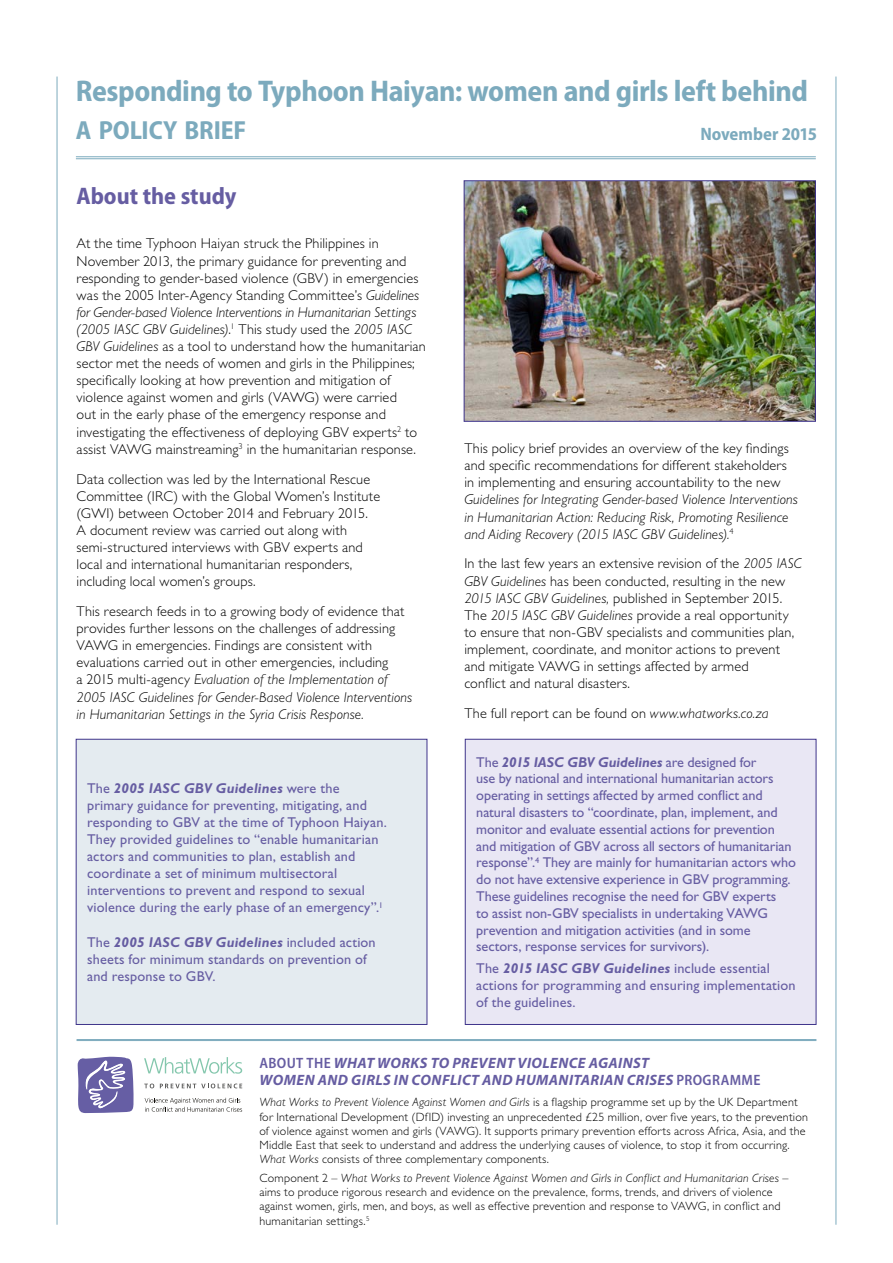
<style>
.page{position:relative;width:893px;height:1263px;background:#fff}
.page>*{position:absolute;margin:0;border:0;box-sizing:border-box;transform-origin:0 0}
.t1{font:700 semi-condensed 30px "Myriad Pro";letter-spacing:-.015em;color:#7caabd}
.t2{font:700 semi-condensed 26.25px "Myriad Pro";letter-spacing:-.005em;color:#7caabd}
.t3{font:700 semi-condensed 24px "Myriad Pro";color:#665da2}
.t4{font:700 semi-condensed 18px "Myriad Pro";letter-spacing:-.005em;color:#7caabd}
.t5{font:italic 700 15px/17.2px "Myriad Pro";letter-spacing:.025em;color:#665da2}
.t6{font:300 14.25px/17.1px "Gill Sans Std";letter-spacing:.01em;color:#000}
.t7{font:14.25px/16.8px "Gill Sans Std";color:#665da2}
.t8{font:italic 300 14.25px/17.1px "Gill Sans Std";letter-spacing:.01em;color:#000}
.t9{font:300 12px/14.2px "Gill Sans Std";letter-spacing:.02em;color:#000}
.s1{font-style:italic}
.s2{font-weight:700;font-style:italic}
.s3{font-weight:600;font-style:normal;font-stretch:semi-condensed}
</style>
<div class="page">
<div style="left:464px;top:738px;width:353px;height:287px;background:#e9e7f4"></div>
<img style="left:463px;top:180px;width:353px;height:242px">
<svg style="left:144px;top:1057px;width:98px;height:17px"></svg>
<svg style="left:144px;top:1083px;width:10px;height:5px"></svg>
<svg style="left:160px;top:1083px;width:82px;height:5px"></svg>
<svg style="left:78px;top:1057px;width:56px;height:56px;background:#847eb6"></svg>
<svg style="left:145px;top:1098px;width:97px;height:14px"></svg>
<div style="left:75px;top:738px;width:353px;height:287px;background:#e4ebf0"></div>
<hr style="left:836px;top:77px;width:1px;height:1148px;background:#7caabd">
<hr style="left:57px;top:77px;width:1px;height:1148px;background:#7caabd">
<hr style="left:77px;top:1040px;width:739px;height:1px;background:#7caabd">
<hr style="left:77px;top:1039px;width:739px;height:1px;background:#7caabd">
<hr style="left:76px;top:156px;width:740px;height:1px;background:#7caabd">
<hr style="left:76px;top:158px;width:740px;height:1px;background:#7caabd">
<h1 class="t1" style="left:76px;top:74px;width:734px">Responding to Typhoon Haiyan: women and girls left behind</h1>
<h2 class="t2" style="left:76px;top:116px;width:172px">A POLICY BRIEF</h2>
<p class="t4" style="left:700px;top:124px;width:118px">November 2015</p>
<h3 class="t3" style="left:77px;top:182px;width:161px">About the study</h3>
<p class="t6" style="left:77px;top:235px;width:351px">At the time Typhoon Haiyan struck the Philippines in November 2013, the primary guidance for preventing and responding to gender-based violence (GBV) in emergencies was the 2005 Inter-Agency Standing Committee’s <span class="s1">Guidelines for Gender-based Violence Interventions in Humanitarian Settings (2005 IASC GBV Guidelines)</span>.<sup>1</sup> This study used the <span class="s1">2005 IASC GBV Guidelines</span> as a tool to understand how the humanitarian sector met the needs of women and girls in the Philippines; specifically looking at how prevention and mitigation of violence against women and girls (VAWG) were carried<br>out in the early phase of the emergency response and investigating the effectiveness of deploying GBV experts<sup>2</sup> to assist VAWG mainstreaming<sup>3</sup> in the humanitarian response.</p>
<p class="t6" style="left:77px;top:470px;width:305px">Data collection was led by the International Rescue Committee (IRC) with the Global Women’s Institute (GWI) between October 2014 and February 2015.<br>A document review was carried out along with semi-structured interviews with GBV experts and local and international humanitarian responders, including local women’s groups.</p>
<p class="t6" style="left:77px;top:603px;width:337px">This research feeds in to a growing body of evidence that provides further lessons on the challenges of addressing VAWG in emergencies. Findings are consistent with evaluations carried out in other emergencies, including<br>a 2015 multi-agency <span class="s1">Evaluation of the Implementation of 2005 IASC Guidelines for Gender-Based Violence Interventions in Humanitarian Settings in the Syria Crisis Response.</span></p>
<p class="t7" style="left:87px;top:779px;width:301px">The <span class="s2">2005 IASC GBV Guidelines</span> were the primary guidance for preventing, mitigating, and responding to GBV at the time of Typhoon Haiyan.<br>They provided guidelines to “enable humanitarian actors and communities to plan, establish and coordinate a set of minimum multisectoral interventions to prevent and respond to sexual violence during the early phase of an emergency”.<sup>1</sup></p>
<p class="t7" style="left:87px;top:933px;width:290px">The <span class="s2">2005 IASC GBV Guidelines</span> included action sheets for minimum standards on prevention of and response to GBV.</p>
<p class="t6" style="left:464px;top:440px;width:326px">This policy brief provides an overview of the key findings and specific recommendations for different stakeholders in implementing and ensuring accountability to the new</p>
<p class="t8" style="left:464px;top:491px;width:335px">Guidelines for Integrating Gender-based Violence Interventions in Humanitarian Action: Reducing Risk, Promoting Resilience and Aiding Recovery (2015 IASC GBV Guidelines).<sup>4</sup></p>
<p class="t6" style="left:464px;top:555px;width:339px">In the last few years an extensive revision of the <span class="s1">2005 IASC GBV Guidelines</span> has been conducted, resulting in the new <span class="s1">2015 IASC GBV Guidelines,</span> published in September 2015.<br>The <span class="s1">2015 IASC GBV Guidelines</span> provide a real opportunity to ensure that non-GBV specialists and communities plan, implement, coordinate, and monitor actions to prevent and mitigate VAWG in settings affected by armed<br>conflict and natural disasters.</p>
<p class="t6" style="left:464px;top:705px;width:306px">The full report can be found on <span class="s1">www.whatworks.co.za</span></p>
<p class="t7" style="left:476px;top:753px;width:321px">The <span class="s2">2015 IASC GBV Guidelines</span> are designed for<br>use by national and international humanitarian actors operating in settings affected by armed conflict and natural disasters to “coordinate, plan, implement, and monitor and evaluate essential actions for prevention and mitigation of GBV across all sectors of humanitarian response”.<sup>4</sup> They are mainly for humanitarian actors who do not have extensive experience in GBV programming.<br>These guidelines recognise the need for GBV experts<br>to assist non-GBV specialists in undertaking VAWG prevention and mitigation activities (and in some sectors, response services for survivors).</p>
<p class="t7" style="left:476px;top:960px;width:321px">The <span class="s2">2015 IASC GBV Guidelines</span> include essential actions for programming and ensuring implementation of the guidelines.</p>
<p class="t5" style="left:260px;top:1053px;width:503px"><span class="s3">ABOUT THE</span> WHAT WORKS TO PREVENT VIOLENCE AGAINST<br>WOMEN AND GIRLS IN CONFLICT AND HUMANITARIAN CRISES <span class="s3">PROGRAMME</span></p>
<p class="t9" style="left:259px;top:1095px;width:550px"><span class="s1">What Works to Prevent Violence Against Women and Girls</span> is a flagship programme set up by the UK Department for International Development (DfID) investing an unprecedented £25 million, over five years, to the prevention of violence against women and girls (VAWG). It supports primary prevention efforts across Africa, Asia, and the Middle East that seek to understand and address the underlying causes of violence, to stop it from occurring.<br><span class="s1">What Works</span> consists of three complementary components.</p>
<p class="t9" style="left:259px;top:1171px;width:531px">Component 2 – <span class="s1">What Works to Prevent Violence Against Women and Girls in Conflict and Humanitarian Crises – </span>aims to produce rigorous research and evidence on the prevalence, forms, trends, and drivers of violence against women, girls, men, and boys, as well as effective prevention and response to VAWG, in conflict and humanitarian settings.<sup>5</sup></p>
</div>
